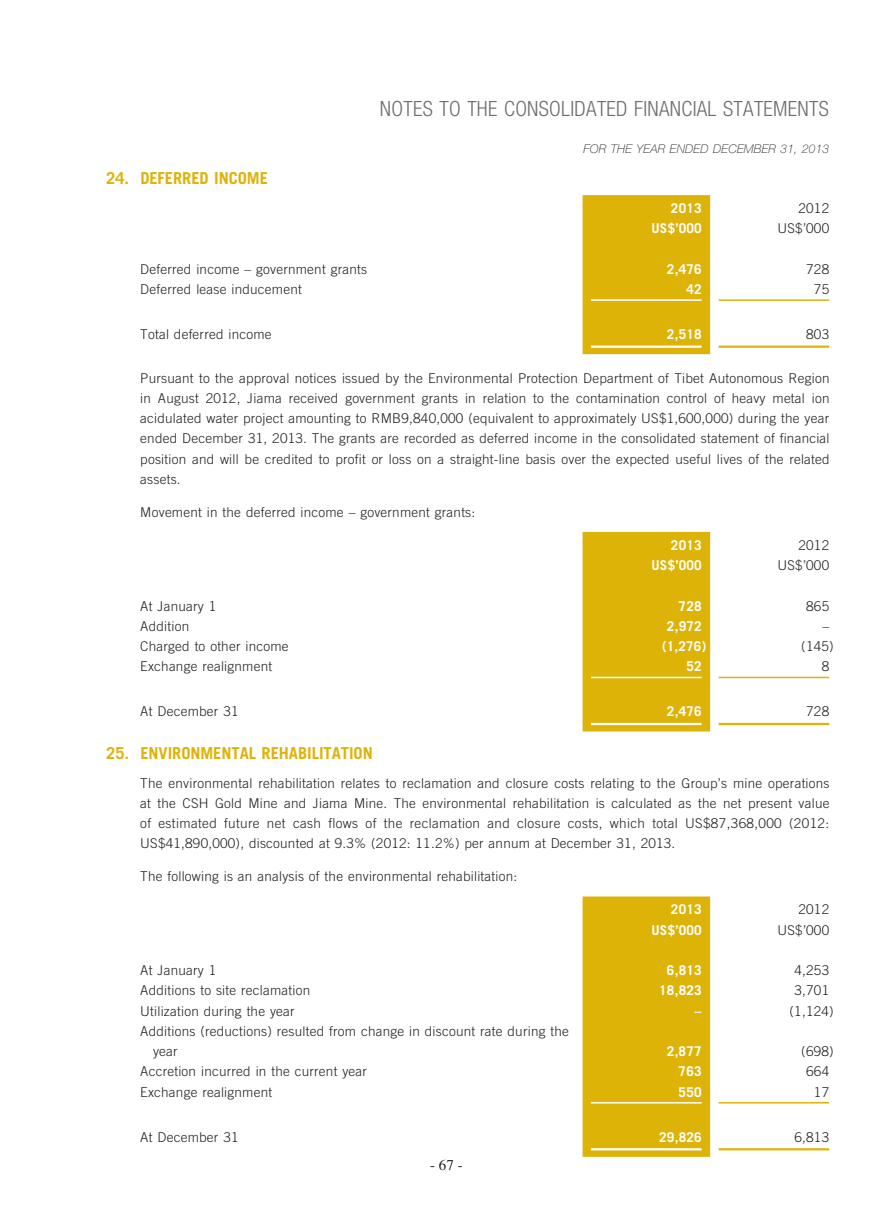
<style>
.page{position:relative;width:893px;height:1212px;background:#fff}
.page>*{position:absolute;margin:0;border:0;box-sizing:border-box;transform-origin:0 0}
.t1{font:300 condensed 21px "Helvetica Neue LT Std";letter-spacing:.015em;color:#6c6d70}
.t2{font:700 16.5px "Trade Gothic LT Std";letter-spacing:-.005em;color:#deb308}
.t3{font:15px "Times LT Std";color:#231f20}
.t4{font:300 13.5px/20.2px "Trade Gothic LT Std";letter-spacing:.015em;color:#231f20;text-align:justify}
.t5{font:700 13.5px "Trade Gothic LT Std";letter-spacing:.015em;color:#fff}
.t6{font:italic 100 12px "Helvetica Neue LT Std";letter-spacing:.015em;color:#231f20}
</style>
<div class="page">
<div style="left:583px;top:195px;width:127px;height:159px;background:#deb308"></div>
<hr style="left:591px;top:299px;width:111px;height:2px;background:#fff">
<hr style="left:719px;top:299px;width:110px;height:2px;background:#deb308">
<hr style="left:591px;top:345px;width:111px;height:3px;background:#fff">
<hr style="left:719px;top:345px;width:110px;height:3px;background:#deb308">
<div style="left:583px;top:532px;width:127px;height:199px;background:#deb308"></div>
<hr style="left:591px;top:677px;width:111px;height:1px;background:#fff">
<hr style="left:719px;top:677px;width:110px;height:1px;background:#deb308">
<hr style="left:591px;top:723px;width:111px;height:2px;background:#fff">
<hr style="left:719px;top:723px;width:110px;height:2px;background:#deb308">
<div style="left:583px;top:896px;width:127px;height:261px;background:#deb308"></div>
<hr style="left:591px;top:1102px;width:111px;height:1px;background:#fff">
<hr style="left:719px;top:1102px;width:110px;height:1px;background:#deb308">
<hr style="left:591px;top:1148px;width:111px;height:2px;background:#fff">
<hr style="left:719px;top:1148px;width:110px;height:2px;background:#deb308">
<h1 class="t1" style="left:380px;top:97px;width:450px">NOTES TO THE CONSOLIDATED FINANCIAL STATEMENTS</h1>
<p class="t2" style="left:106px;top:168px;width:163px">24. DEFERRED INCOME</p>
<p class="t6" style="left:583px;top:142px;width:247px">FOR THE YEAR ENDED DECEMBER 31, 2013</p>
<p class="t5" style="left:671px;top:200px;width:32px">2013</p>
<p class="t4" style="left:798px;top:198px;width:32px">2012</p>
<p class="t5" style="left:651px;top:220px;width:52px">US$’000</p>
<p class="t4" style="left:778px;top:218px;width:53px">US$’000</p>
<p class="t4" style="left:140px;top:259px;width:228px">Deferred income – government grants</p>
<p class="t5" style="left:667px;top:261px;width:36px">2,476</p>
<p class="t4" style="left:806px;top:259px;width:24px">728</p>
<p class="t4" style="left:140px;top:279px;width:163px">Deferred lease inducement</p>
<p class="t5" style="left:686px;top:281px;width:17px">42</p>
<p class="t4" style="left:814px;top:279px;width:17px">75</p>
<p class="t4" style="left:140px;top:324px;width:133px">Total deferred income</p>
<p class="t5" style="left:667px;top:326px;width:36px">2,518</p>
<p class="t4" style="left:806px;top:324px;width:24px">803</p>
<p class="t4" style="left:140px;top:367px;width:691px">Pursuant to the approval notices issued by the Environmental Protection Department of Tibet Autonomous Region in August 2012, Jiama received government grants in relation to the contamination control of heavy metal ion acidulated water project amounting to RMB9,840,000 (equivalent to approximately US$1,600,000) during the year ended December 31, 2013. The grants are recorded as deferred income in the consolidated statement of financial position and will be credited to profit or loss on a straight-line basis over the expected useful lives of the related assets.</p>
<p class="t4" style="left:140px;top:502px;width:336px">Movement in the deferred income – government grants:</p>
<p class="t5" style="left:671px;top:537px;width:32px">2013</p>
<p class="t4" style="left:798px;top:535px;width:32px">2012</p>
<p class="t5" style="left:651px;top:557px;width:52px">US$’000</p>
<p class="t4" style="left:778px;top:555px;width:53px">US$’000</p>
<p class="t4" style="left:140px;top:595px;width:78px">At January 1</p>
<p class="t5" style="left:679px;top:597px;width:24px">728</p>
<p class="t4" style="left:806px;top:595px;width:24px">865</p>
<p class="t4" style="left:140px;top:616px;width:50px">Addition</p>
<p class="t5" style="left:667px;top:618px;width:36px">2,972</p>
<p class="t4" style="left:822px;top:616px;width:8px">–</p>
<p class="t4" style="left:140px;top:636px;width:150px">Charged to other income</p>
<p class="t5" style="left:662px;top:638px;width:46px">(1,276)</p>
<p class="t4" style="left:801px;top:636px;width:34px">(145)</p>
<p class="t4" style="left:140px;top:656px;width:133px">Exchange realignment</p>
<p class="t5" style="left:686px;top:658px;width:17px">52</p>
<p class="t4" style="left:822px;top:656px;width:9px">8</p>
<p class="t4" style="left:140px;top:701px;width:100px">At December 31</p>
<p class="t5" style="left:667px;top:703px;width:36px">2,476</p>
<p class="t4" style="left:806px;top:701px;width:24px">728</p>
<p class="t2" style="left:106px;top:743px;width:268px">25. ENVIRONMENTAL REHABILITATION</p>
<p class="t4" style="left:140px;top:772px;width:691px">The environmental rehabilitation relates to reclamation and closure costs relating to the Group’s mine operations at the CSH Gold Mine and Jiama Mine. The environmental rehabilitation is calculated as the net present value of estimated future net cash flows of the reclamation and closure costs, which total US$87,368,000 (2012:<br>US$41,890,000), discounted at 9.3% (2012: 11.2%) per annum at December 31, 2013.</p>
<p class="t4" style="left:140px;top:866px;width:378px">The following is an analysis of the environmental rehabilitation:</p>
<p class="t5" style="left:671px;top:901px;width:32px">2013</p>
<p class="t4" style="left:798px;top:899px;width:32px">2012</p>
<p class="t5" style="left:651px;top:921px;width:52px">US$’000</p>
<p class="t4" style="left:778px;top:919px;width:53px">US$’000</p>
<p class="t4" style="left:140px;top:960px;width:78px">At January 1</p>
<p class="t5" style="left:667px;top:962px;width:36px">6,813</p>
<p class="t4" style="left:794px;top:960px;width:36px">4,253</p>
<p class="t4" style="left:140px;top:980px;width:171px">Additions to site reclamation</p>
<p class="t5" style="left:659px;top:982px;width:44px">18,823</p>
<p class="t4" style="left:794px;top:980px;width:36px">3,701</p>
<p class="t4" style="left:140px;top:1000px;width:156px">Utilization during the year</p>
<p class="t5" style="left:695px;top:1002px;width:8px">–</p>
<p class="t4" style="left:789px;top:1000px;width:46px">(1,124)</p>
<p class="t4" style="left:153px;top:1021px;width:417px;text-indent:-13px">Additions (reductions) resulted from change in discount rate during the year</p>
<p class="t5" style="left:667px;top:1043px;width:36px">2,877</p>
<p class="t4" style="left:801px;top:1041px;width:34px">(698)</p>
<p class="t4" style="left:140px;top:1061px;width:228px">Accretion incurred in the current year</p>
<p class="t5" style="left:679px;top:1063px;width:24px">763</p>
<p class="t4" style="left:806px;top:1061px;width:24px">664</p>
<p class="t4" style="left:140px;top:1081px;width:133px">Exchange realignment</p>
<p class="t5" style="left:679px;top:1083px;width:24px">550</p>
<p class="t4" style="left:814px;top:1081px;width:17px">17</p>
<p class="t4" style="left:140px;top:1126px;width:100px">At December 31</p>
<p class="t5" style="left:659px;top:1128px;width:44px">29,826</p>
<p class="t4" style="left:794px;top:1126px;width:36px">6,813</p>
<p class="t3" style="left:430px;top:1156px;width:34px">- 67 -</p>
</div>
